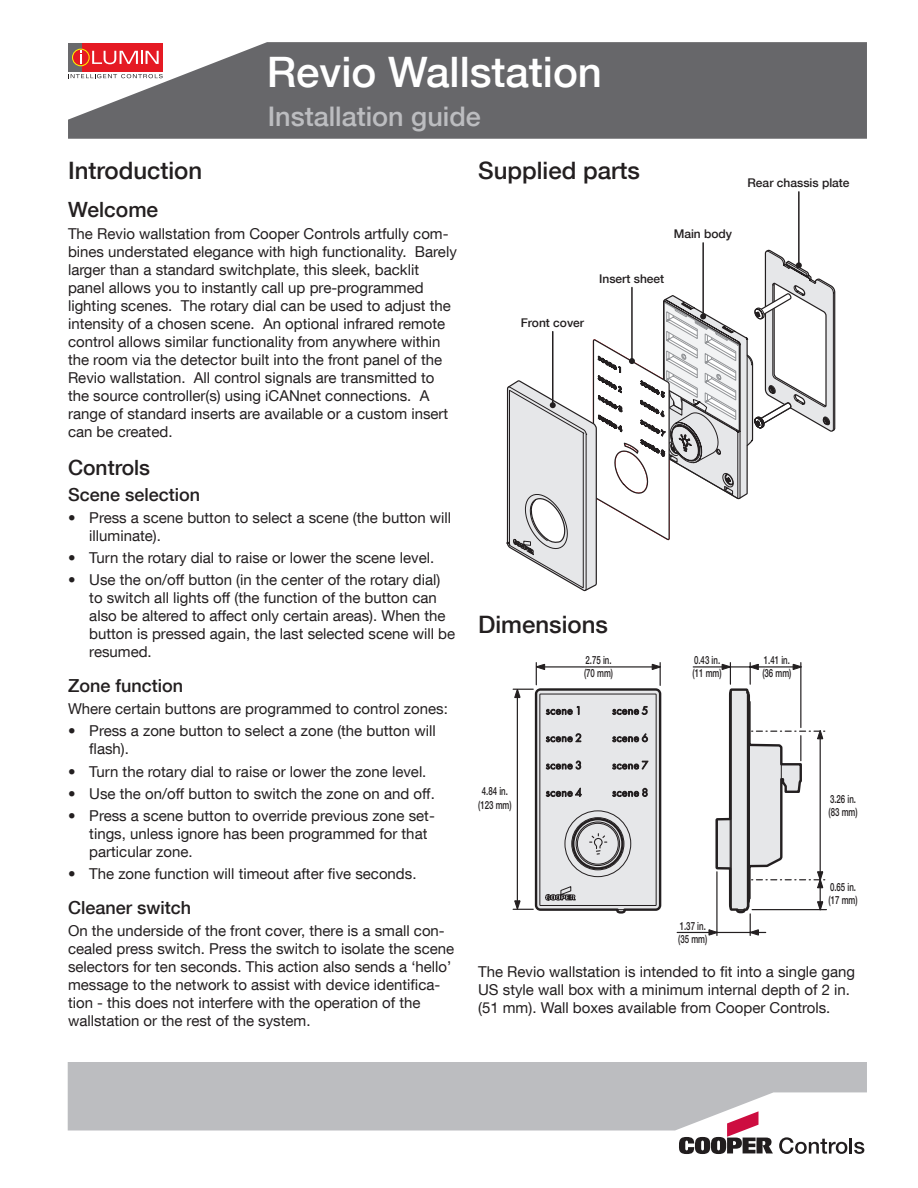
<style>
.page{position:relative;width:918px;height:1188px;background:#fff}
.page>*{position:absolute;margin:0;border:0;box-sizing:border-box;transform-origin:0 0}
.Section_Head{font:500 42px "Helvetica Neue LT Com";color:#fff}
.Section_Head-2{font:500 27px "Helvetica Neue LT Com";color:#bcbdc0}
.Head_1{font:500 24px "Helvetica Neue LT Com";color:#231f20}
.Head_2{font:500 21px "Helvetica Neue LT Com";color:#231f20}
.Head_3{font:500 18px "Helvetica Neue LT Com";color:#231f20}
.Body{font:15px/18px "Helvetica Neue LT Com";color:#231f20}
.Body_bullet_1{font:15px/18px "Helvetica Neue LT Com";color:#231f20}
.Diagram{font:500 12px "Helvetica Neue LT Com";color:#231f20}
.t1{font:500 11.25px/13.2px "Helvetica Neue LT Com";color:#231f20;scale:.7 1}
</style>
<div class="page">
<svg style="left:68px;top:42px;width:799px;height:97px;background:#756f72"></svg>
<svg style="left:679px;top:1131px;width:94px;height:23px"></svg>
<svg style="left:779px;top:1137px;width:85px;height:17px"></svg>
<svg style="left:68px;top:1062px;width:799px;height:69px;background:#c2c2c5"></svg>
<hr style="left:702px;top:243px;width:2px;height:73px;background:#231f20">
<hr style="left:798px;top:192px;width:2px;height:73px;background:#231f20">
<svg style="left:506px;top:249px;width:330px;height:342px"></svg>
<svg style="left:513px;top:663px;width:149px;height:251px"></svg>
<svg style="left:709px;top:663px;width:117px;height:273px"></svg>
<hr style="left:716px;top:872px;width:2px;height:64px;background:#231f20">
<hr style="left:543px;top:666px;width:112px;height:2px;background:#231f20">
<hr style="left:517px;top:696px;width:1px;height:211px;background:#231f20">
<hr style="left:820px;top:736px;width:1px;height:168px;background:#231f20">
<hr style="left:693px;top:666px;width:103px;height:2px;background:#231f20">
<hr style="left:677px;top:932px;width:89px;height:1px;background:#231f20">
<p class="Section_Head" style="left:267px;top:47px;width:337px">Revio Wallstation</p>
<p class="Section_Head-2" style="left:268px;top:100px;width:215px">Installation guide</p>
<p class="Head_1" style="left:478px;top:156px;width:163px">Supplied parts</p>
<p class="Head_1" style="left:68px;top:156px;width:136px">Introduction</p>
<p class="Head_2" style="left:68px;top:197px;width:92px">Welcome</p>
<p class="Body" style="left:68px;top:224px;width:390px">The Revio wallstation from Cooper Controls artfully com&shy;bines understated elegance with high functionality. Barely larger than a standard switchplate, this sleek, backlit panel allows you to instantly call up pre-programmed lighting scenes. The rotary dial can be used to adjust the intensity of a chosen scene. An optional infrared remote control allows similar functionality from anywhere within the room via the detector built into the front panel of the Revio wallstation. All control signals are transmitted to the source controller(s) using iCANnet connections. A range of standard inserts are available or a custom insert can be created.</p>
<p class="Head_2" style="left:68px;top:455px;width:84px">Controls</p>
<p class="Head_3" style="left:68px;top:484px;width:134px">Scene selection</p>
<p class="Body_bullet_1" style="left:89px;top:508px;width:364px;text-indent:-21px">• Press a scene button to select a scene (the button will illuminate).</p>
<p class="Body_bullet_1" style="left:68px;top:549px;width:368px">• Turn the rotary dial to raise or lower the scene level.</p>
<p class="Body_bullet_1" style="left:89px;top:571px;width:367px;text-indent:-21px">• Use the on/off button (in the center of the rotary dial) to switch all lights off (the function of the button can also be altered to affect only certain areas). When the button is pressed again, the last selected scene will be resumed.</p>
<p class="Head_3" style="left:68px;top:675px;width:117px">Zone function</p>
<p class="Body" style="left:68px;top:699px;width:381px">Where certain buttons are programmed to control zones:</p>
<p class="Body_bullet_1" style="left:89px;top:722px;width:348px;text-indent:-21px">• Press a zone button to select a zone (the button will flash).</p>
<p class="Body_bullet_1" style="left:68px;top:762px;width:360px">• Turn the rotary dial to raise or lower the zone level.</p>
<p class="Body_bullet_1" style="left:68px;top:784px;width:368px">• Use the on/off button to switch the zone on and off.</p>
<p class="Body_bullet_1" style="left:89px;top:806px;width:347px;text-indent:-21px">• Press a scene button to override previous zone set&shy;tings, unless ignore has been programmed for that particular zone.</p>
<p class="Body_bullet_1" style="left:68px;top:865px;width:350px">• The zone function will timeout after five seconds.</p>
<p class="Head_3" style="left:68px;top:896px;width:125px">Cleaner switch</p>
<p class="Body" style="left:68px;top:921px;width:388px">On the underside of the front cover, there is a small con&shy;cealed press switch. Press the switch to isolate the scene selectors for ten seconds. This action also sends a ‘hello’ message to the network to assist with device identifica&shy;tion - this does not interfere with the operation of the wallstation or the rest of the system.</p>
<p class="Diagram" style="left:748px;top:176px;width:104px">Rear chassis plate</p>
<p class="Diagram" style="left:674px;top:227px;width:60px">Main body</p>
<p class="Diagram" style="left:599px;top:271px;width:67px">Insert sheet</p>
<p class="Diagram" style="left:521px;top:315px;width:65px">Front cover</p>
<p class="Head_1" style="left:478px;top:610px;width:131px">Dimensions</p>
<p class="t1" style="left:584px;top:654px;width:43px">2.75 in. (70 mm)</p>
<p class="t1" style="left:693px;top:654px;width:43px">0.43 in. (11 mm)</p>
<p class="t1" style="left:762px;top:654px;width:43px">1.41 in. (36 mm)</p>
<p class="t1" style="left:478px;top:786px;width:49px;text-align:center">4.84 in. (123 mm)</p>
<p class="t1" style="left:829px;top:793px;width:43px">3.26 in. (83 mm)</p>
<p class="t1" style="left:829px;top:881px;width:43px">0.65 in. (17 mm)</p>
<p class="t1" style="left:678px;top:920px;width:43px">1.37 in. (35 mm)</p>
<p class="Body" style="left:478px;top:962px;width:378px">The Revio wallstation is intended to fit into a single gang<br>US style wall box with a minimum internal depth of 2 in. (51 mm). Wall boxes available from Cooper Controls.</p>
</div>
